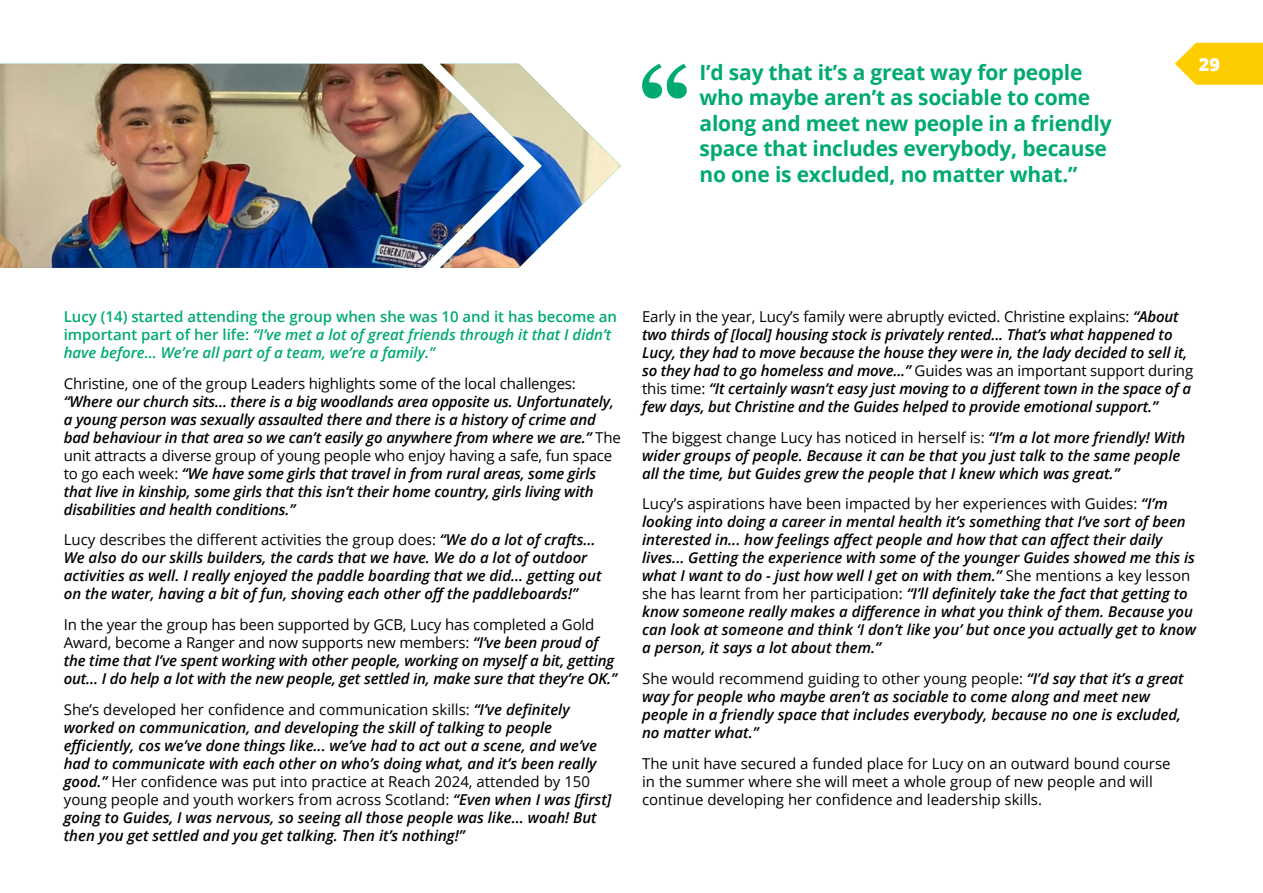
<style>
.page{position:relative;width:1263px;height:893px;background:#fff}
.page>*{position:absolute;margin:0;border:0;box-sizing:border-box;transform-origin:0 0}
.t1{font:700 21px/25.5px "Open Sans";letter-spacing:-.01em;color:#00aa71}
.t2{font:800 18px "Open Sans";color:#fff}
.body{font:italic 600 15px/18px "Open Sans";color:#000}
.body-2{font:italic 600 15px/18px "Open Sans";color:#00aa71}
.body-3{font:15px/18px "Open Sans";color:#000}
.s1{font-style:normal}
.s2{font-weight:400;font-style:normal}
</style>
<div class="page">
<img style="left:0;top:64px;width:621px;height:204px">
<svg style="left:642px;top:64px;width:45px;height:35px"></svg>
<svg style="left:1175px;top:43px;width:88px;height:42px;background:#fed31f"></svg>
<p class="t1" style="left:699px;top:59px;width:414px">I’d say that it’s a great way for people who maybe aren’t as sociable to come along and meet new people in a friendly space that includes everybody, because no one is excluded, no matter what.”</p>
<p class="t2" style="left:1199px;top:50px;width:23px">29</p>
<p class="body-2" style="left:64px;top:307px;width:555px"><span class="s1">Lucy (14) started attending the group when she was 10 and it has become an important part of her life:</span> “I’ve met a lot of great friends through it that I didn’t have before... We’re all part of a team, we’re a family.”</p>
<p class="body" style="left:64px;top:374px;width:559px"><span class="s2">Christine, one of the group Leaders highlights some of the local challenges: </span>“Where our church sits... there is a big woodlands area opposite us. Unfortunately, a young person was sexually assaulted there and there is a history of crime and bad behaviour in that area so we can’t easily go anywhere from where we are.” <span class="s2">The unit attracts a diverse group of young people who enjoy having a safe, fun space to go each week:</span> “We have some girls that travel in from rural areas, some girls that live in kinship, some girls that this isn’t their home country, girls living with disabilities and health conditions.”</p>
<p class="body" style="left:64px;top:531px;width:539px"><span class="s2">Lucy describes the different activities the group does:</span> “We do a lot of crafts...<br>We also do our skills builders, the cards that we have. We do a lot of outdoor activities as well. I really enjoyed the paddle boarding that we did... getting out on the water, having a bit of fun, shoving each other off the paddleboards!”</p>
<p class="body" style="left:64px;top:615px;width:555px"><span class="s2">In the year the group has been supported by GCB, Lucy has completed a Gold Award, become a Ranger and now supports new members:</span> “I’ve been proud of the time that I’ve spent working with other people, working on myself a bit, getting out... I do help a lot with the new people, get settled in, make sure that they’re OK.”</p>
<p class="body" style="left:64px;top:700px;width:549px"><span class="s2">She’s developed her confidence and communication skills:</span> “I’ve definitely worked on communication, and developing the skill of talking to people efficiently, cos we’ve done things like... we’ve had to act out a scene, and we’ve had to communicate with each other on who’s doing what, and it’s been really good.” <span class="s2">Her confidence was put into practice at Reach 2024, attended by 150 young people and youth workers from across Scotland:</span> “Even when I was [first] going to Guides, I was nervous, so seeing all those people was like... woah! But then you get settled and you get talking. Then it’s nothing!”</p>
<p class="body" style="left:642px;top:307px;width:553px"><span class="s2">Early in the year, Lucy’s family were abruptly evicted. Christine explains:</span> “About two thirds of [local] housing stock is privately rented... That’s what happened to Lucy, they had to move because the house they were in, the lady decided to sell it, so they had to go homeless and move...” <span class="s2">Guides was an important support during this time:</span> “It certainly wasn’t easy just moving to a different town in the space of a few days, but Christine and the Guides helped to provide emotional support.”</p>
<p class="body" style="left:642px;top:428px;width:545px"><span class="s2">The biggest change Lucy has noticed in herself is:</span> “I’m a lot more friendly! With wider groups of people. Because it can be that you just talk to the same people all the time, but Guides grew the people that I knew which was great.”</p>
<p class="body" style="left:642px;top:495px;width:555px"><span class="s2">Lucy’s aspirations have been impacted by her experiences with Guides:</span> “I’m looking into doing a career in mental health it’s something that I’ve sort of been interested in... how feelings affect people and how that can affect their daily lives... Getting the experience with some of the younger Guides showed me this is what I want to do - just how well I get on with them.” <span class="s2">She mentions a key lesson she has learnt from her participation:</span> “I’ll definitely take the fact that getting to know someone really makes a difference in what you think of them. Because you can look at someone and think ‘I don’t like you’ but once you actually get to know a person, it says a lot about them.”</p>
<p class="body" style="left:642px;top:669px;width:543px"><span class="s2">She would recommend guiding to other young people:</span> “I’d say that it’s a great way for people who maybe aren’t as sociable to come along and meet new people in a friendly space that includes everybody, because no one is excluded, no matter what.”</p>
<p class="body-3" style="left:642px;top:754px;width:530px">The unit have secured a funded place for Lucy on an outward bound course in the summer where she will meet a whole group of new people and will continue developing her confidence and leadership skills.</p>
</div>
